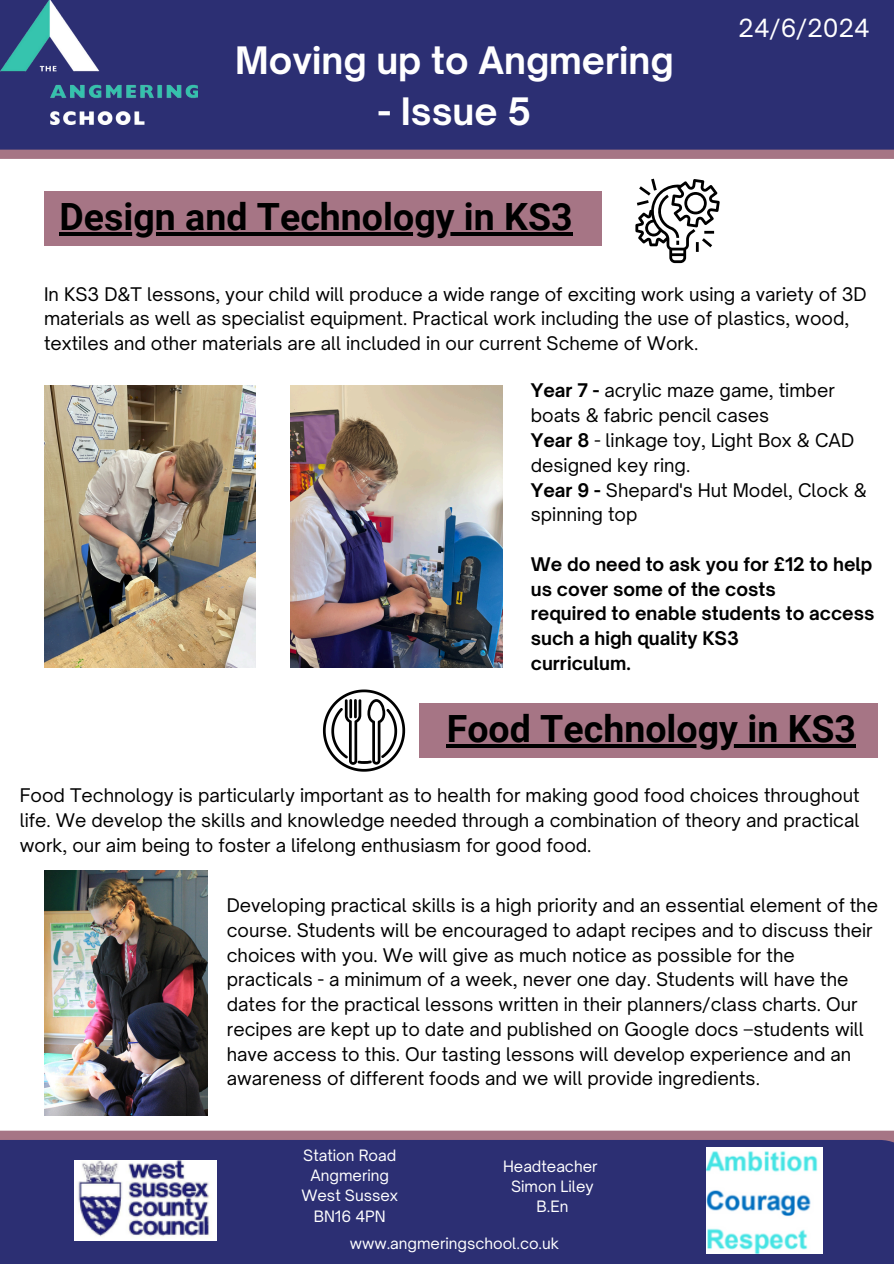
<style>
.page{position:relative;width:894px;height:1264px;background:#fff}
.page>*{position:absolute;margin:0;border:0;box-sizing:border-box;transform-origin:0 0}
.t1{font:700 37.5px "Roboto";color:#000}
.t2{font:700 36.15px "Open Sauce One";color:#fff}
.t3{font:24px "Open Sauce One";color:#fff}
.t4{font:18px/24.8px "Open Sauce One";color:#000}
.t5{font:700 18px/24.8px "Open Sauce One";color:#000}
.t6{font:15px "Open Sauce One";color:#fff}
.s1{font-weight:700}
</style>
<div class="page">
<div style="left:0;top:146px;width:893px;height:13px;background:#a67585"></div>
<div style="left:0;top:1130px;width:893px;height:12px;background:#a67585"></div>
<div style="left:0;top:0;width:893px;height:150px;background:#2c2f73"></div>
<img style="left:0;top:0;width:197px;height:125px">
<div style="left:0;top:1139px;width:893px;height:124px;background:#2c2f73"></div>
<img style="left:74px;top:1160px;width:142px;height:80px">
<img style="left:706px;top:1147px;width:116px;height:106px">
<svg style="left:635px;top:179px;width:84px;height:84px"></svg>
<img style="left:291px;top:385px;width:211px;height:283px">
<img style="left:44px;top:385px;width:212px;height:283px">
<div style="left:419px;top:703px;width:458px;height:54px;background:#a67585"></div>
<svg style="left:323px;top:689px;width:82px;height:82px"></svg>
<img style="left:44px;top:870px;width:163px;height:245px">
<div style="left:44px;top:191px;width:557px;height:55px;background:#a67585"></div>
<hr style="left:59px;top:232px;width:513px;height:3px;background:#000">
<svg style="left:446px;top:744px;width:409px;height:3px"></svg>
<p class="t2" style="left:235px;top:38px;width:440px">Moving up to Angmering</p>
<p class="t2" style="left:378px;top:89px;width:155px">- Issue 5</p>
<h4 class="t1" style="left:59px;top:195px;width:514px">Design and Technology in KS3</h4>
<p class="t3" style="left:738px;top:13px;width:133px">24/6/2024</p>
<p class="t4" style="left:44px;top:281px;width:823px">In KS3 D&amp;T lessons, your child will produce a wide range of exciting work using a variety of 3D materials as well as specialist equipment. Practical work including the use of plastics, wood, textiles and other materials are all included in our current Scheme of Work.</p>
<p class="t4" style="left:530px;top:378px;width:337px"><span class="s1">Year 7 -</span> acrylic maze game, timber boats &amp; fabric pencil cases<br><span class="s1">Year 8</span> - linkage toy, Light Box &amp; CAD designed key ring.<br><span class="s1">Year 9 -</span> Shepard's Hut Model, Clock &amp; spinning top</p>
<p class="t5" style="left:530px;top:551px;width:345px">We do need to ask you for £12 to help us cover some of the costs<br>required to enable students to access such a high quality KS3<br>curriculum.</p>
<p class="t1" style="left:446px;top:706px;width:410px">Food Technology in KS3</p>
<p class="t4" style="left:20px;top:782px;width:841px;text-align:justify">Food Technology is particularly important as to health for making good food choices throughout life. We develop the skills and knowledge needed through a combination of theory and practical work, our aim being to foster a lifelong enthusiasm for good food.</p>
<p class="t4" style="left:227px;top:892px;width:652px">Developing practical skills is a high priority and an essential element of the course. Students will be encouraged to adapt recipes and to discuss their choices with you. We will give as much notice as possible for the practicals - a minimum of a week, never one day. Students will have the dates for the practical lessons written in their planners/class charts. Our recipes are kept up to date and published on Google docs –students will have access to this. Our tasting lessons will develop experience and an awareness of different foods and we will provide ingredients.</p>
<p class="t6" style="left:303px;top:1145px;width:94px">Station Road</p>
<h1 class="t6" style="left:310px;top:1165px;width:80px">Angmering</h1>
<h4 class="t6" style="left:301px;top:1186px;width:98px">West Sussex</h4>
<p class="t6" style="left:313px;top:1206px;width:74px">BN16 4PN</p>
<h4 class="t6" style="left:503px;top:1156px;width:96px">Headteacher</h4>
<p class="t6" style="left:511px;top:1176px;width:84px">Simon Liley</p>
<p class="t6" style="left:536px;top:1197px;width:33px">B.En</p>
<h3 class="t6" style="left:350px;top:1233px;width:211px">www.angmeringschool.co.uk</h3>
</div>
